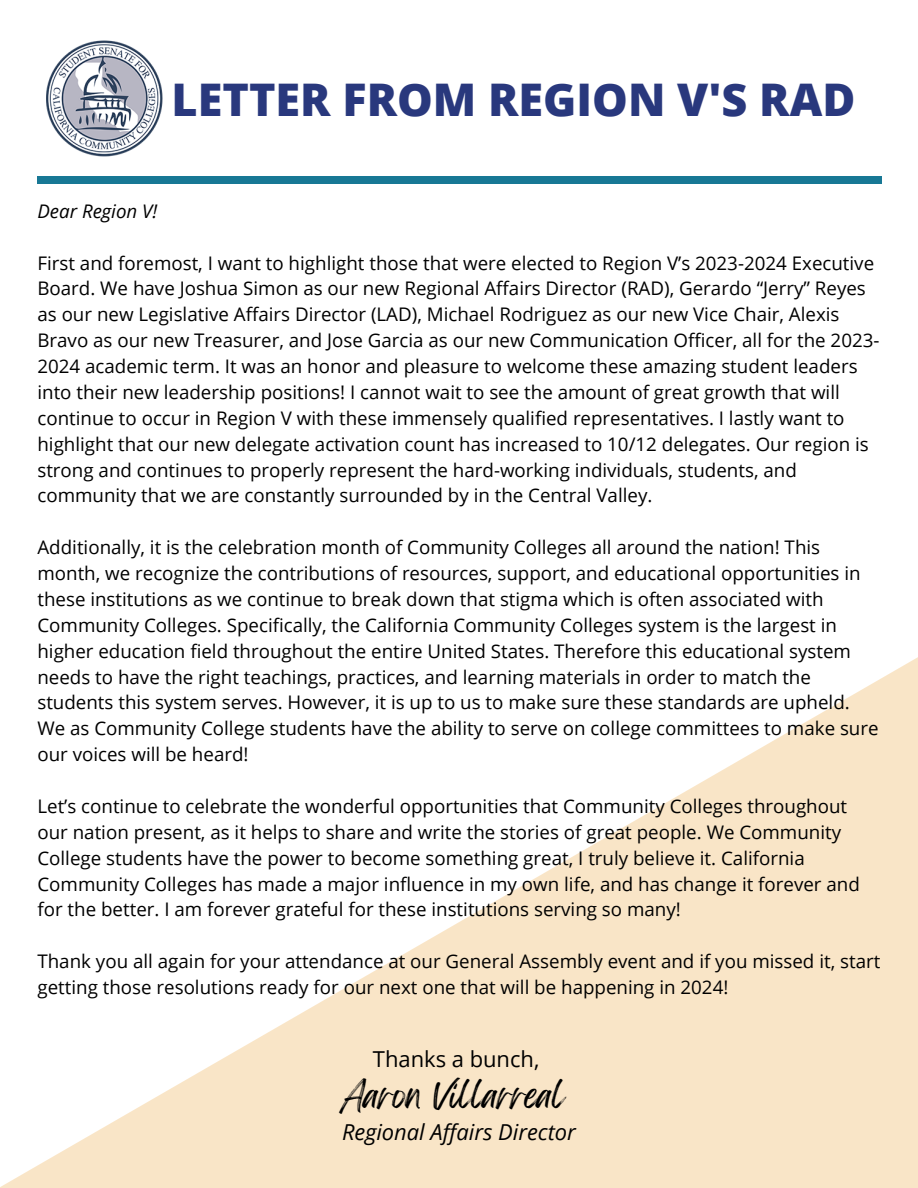
<style>
.page{position:relative;width:918px;height:1188px;background:#fff}
.page>*{position:absolute;margin:0;border:0;box-sizing:border-box;transform-origin:0 0}
.t1{font:800 45px "Open Sans";color:#29387d}
.t2{font:30.75px "Feeling Passionate";color:#000}
.t3{font:italic 21.9px "Open Sans";color:#000}
.t4{font:21.9px "Open Sans";color:#000}
.t5{font:18.75px/25.8px "Open Sans";color:#000}
.t6{font:italic 18.75px "Open Sans";color:#000}
</style>
<div class="page">
<div style="left:37px;top:176px;width:845px;height:7px;background:#187895"></div>
<svg style="left:0;top:657px;width:918px;height:531px"></svg>
<img style="left:46px;top:40px;width:117px;height:117px">
<h1 class="t1" style="left:172px;top:68px;width:685px">LETTER FROM REGION V'S RAD</h1>
<p class="t6" style="left:37px;top:198px;width:121px">Dear Region V!</p>
<p class="t5" style="left:37px;top:249px;width:844px">First and foremost, I want to highlight those that were elected to Region V’s 2023-2024 Executive Board. We have Joshua Simon as our new Regional Affairs Director (RAD), Gerardo “Jerry” Reyes as our new Legislative Affairs Director (LAD), Michael Rodriguez as our new Vice Chair, Alexis Bravo as our new Treasurer, and Jose Garcia as our new Communication Officer, all for the 2023- 2024 academic term. It was an honor and pleasure to welcome these amazing student leaders into their new leadership positions! I cannot wait to see the amount of great growth that will continue to occur in Region V with these immensely qualified representatives. I lastly want to highlight that our new delegate activation count has increased to 10/12 delegates. Our region is strong and continues to properly represent the hard-working individuals, students, and community that we are constantly surrounded by in the Central Valley.</p>
<p class="t5" style="left:37px;top:534px;width:843px">Additionally, it is the celebration month of Community Colleges all around the nation! This month, we recognize the contributions of resources, support, and educational opportunities in these institutions as we continue to break down that stigma which is often associated with Community Colleges. Specifically, the California Community Colleges system is the largest in higher education field throughout the entire United States. Therefore this educational system needs to have the right teachings, practices, and learning materials in order to match the students this system serves. However, it is up to us to make sure these standards are upheld.<br>We as Community College students have the ability to serve on college committees to make sure our voices will be heard!</p>
<p class="t5" style="left:37px;top:793px;width:824px">Let’s continue to celebrate the wonderful opportunities that Community Colleges throughout our nation present, as it helps to share and write the stories of great people. We Community College students have the power to become something great, I truly believe it. California Community Colleges has made a major influence in my own life, and has change it forever and for the better. I am forever grateful for these institutions serving so many!</p>
<p class="t5" style="left:37px;top:948px;width:844px">Thank you all again for your attendance at our General Assembly event and if you missed it, start getting those resolutions ready for our next one that will be happening in 2024!</p>
<p class="t4" style="left:373px;top:1044px;width:168px">Thanks a bunch,</p>
<h2 class="t2" style="left:341px;top:1070px;width:226px">Aaron Villarreal</h2>
<p class="t3" style="left:342px;top:1117px;width:235px">Regional Affairs Director</p>
</div>
